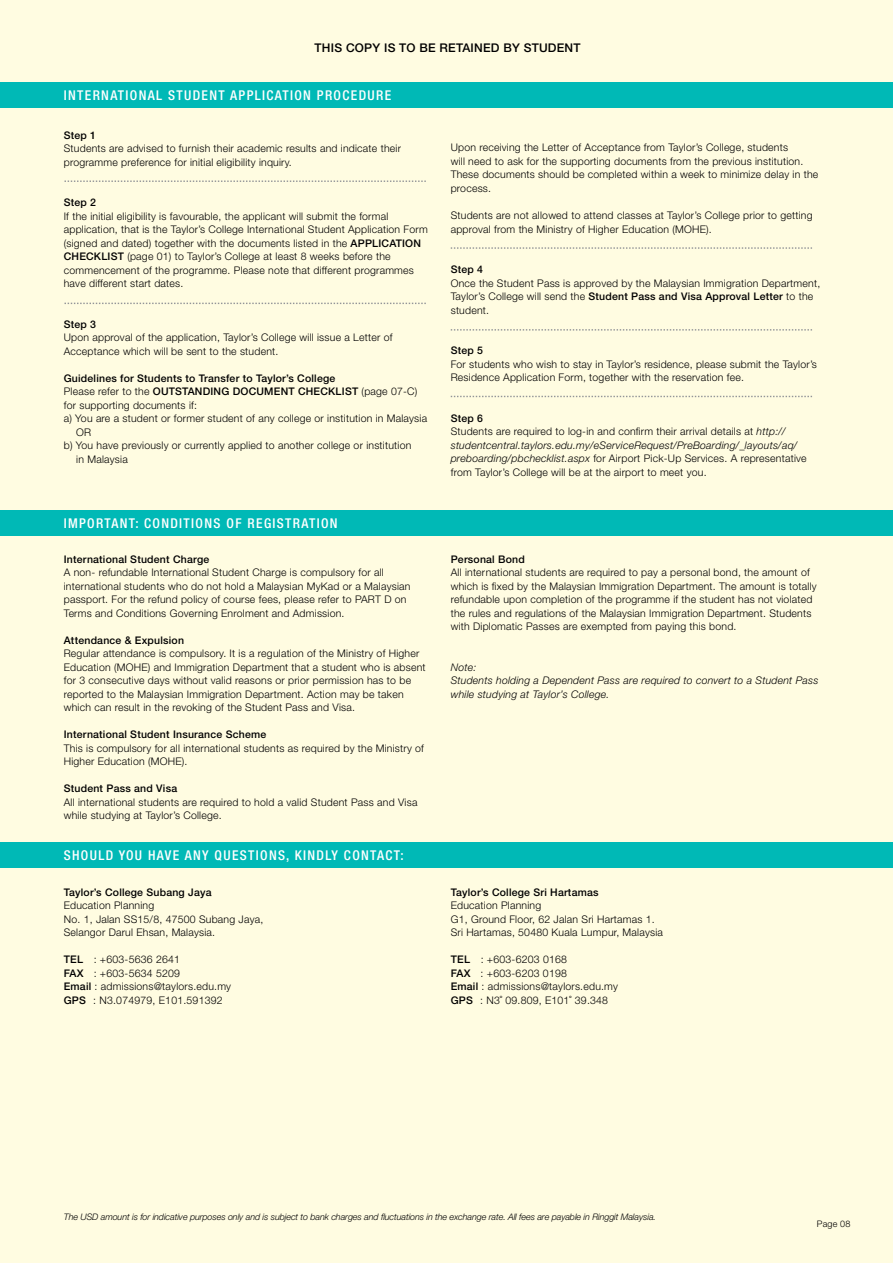
<style>
.page{position:relative;width:893px;height:1263px;background:#fffce1}
.page>*{position:absolute;margin:0;border:0;box-sizing:border-box;transform-origin:0 0}
.t1{font:500 condensed 13.5px "Helvetica Neue LT Std";letter-spacing:.1em;color:#fff}
.t2{font:500 12px "Helvetica Neue";letter-spacing:.02em;color:#000}
.t3{font:300 10.5px/13.5px "Helvetica Neue LT Std";letter-spacing:.02em;color:#000}
.t4{font:500 10.5px "Helvetica Neue";letter-spacing:.02em;color:#000}
.t5{font:italic 300 10.5px/13.5px "Helvetica Neue LT Std";letter-spacing:.02em;color:#000}
.t6{font:italic 300 9px "Helvetica Neue LT Std";letter-spacing:-.01em;color:#000}
.t7{font:300 9px "Helvetica Neue LT Std";letter-spacing:.02em;color:#000}
.s1{font-family:"Helvetica Neue";font-weight:500}
.s2{font-family:"Helvetica Neue LT Std";font-weight:300}
.s3{font-style:italic}
</style>
<div class="page">
<div style="left:0;top:82px;width:893px;height:26px;background:#00b9b6"></div>
<div style="left:0;top:510px;width:893px;height:26px;background:#00b9b6"></div>
<div style="left:0;top:842px;width:893px;height:25px;background:#00b9b6"></div>
<svg style="left:65px;top:181px;width:361px;height:1px"></svg>
<svg style="left:451px;top:247px;width:361px;height:2px"></svg>
<svg style="left:451px;top:329px;width:361px;height:2px"></svg>
<svg style="left:451px;top:396px;width:361px;height:1px"></svg>
<svg style="left:65px;top:303px;width:361px;height:1px"></svg>
<p class="t2" style="left:315px;top:40px;width:268px">THIS COPY IS TO BE RETAINED BY STUDENT</p>
<p class="t1" style="left:64px;top:87px;width:329px">INTERNATIONAL STUDENT APPLICATION PROCEDURE</p>
<p class="t3" style="left:64px;top:128px;width:339px"><span class="s1">Step 1<br></span>Students are advised to furnish their academic results and indicate their programme preference for initial eligibility inquiry.</p>
<p class="t3" style="left:64px;top:196px;width:365px"><span class="s1">Step 2<br></span>If the initial eligibility is favourable, the applicant will submit the formal application, that is the Taylor’s College International Student Application Form (signed and dated) together with the documents listed in the <span class="s1">APPLICATION CHECKLIST</span> (page 01) to Taylor’s College at least 8 weeks before the commencement of the programme. Please note that different programmes have different start dates.</p>
<p class="t3" style="left:64px;top:317px;width:330px"><span class="s1">Step 3<br></span>Upon approval of the application, Taylor’s College will issue a Letter of<br>Acceptance which will be sent to the student.</p>
<p class="t4" style="left:64px;top:372px;width:273px">Guidelines for Students to Transfer to Taylor’s College</p>
<p class="t4" style="left:64px;top:385px;width:355px"><span class="s2">Please refer to the</span> OUTSTANDING DOCUMENT CHECKLIST <span class="s2">(page 07-C)</span></p>
<p class="t3" style="left:64px;top:398px;width:135px">for supporting documents if:</p>
<p class="t3" style="left:64px;top:412px;width:365px">a) You are a student or former student of any college or institution in Malaysia</p>
<p class="t3" style="left:76px;top:425px;width:16px">OR</p>
<p class="t3" style="left:64px;top:439px;width:349px">b) You have previously or currently applied to another college or institution</p>
<p class="t3" style="left:76px;top:452px;width:53px">in Malaysia</p>
<p class="t1" style="left:64px;top:515px;width:275px">IMPORTANT: CONDITIONS OF REGISTRATION</p>
<p class="t3" style="left:64px;top:552px;width:348px"><span class="s1">International Student Charge<br></span>A non- refundable International Student Charge is compulsory for all international students who do not hold a Malaysian MyKad or a Malaysian passport. For the refund policy of course fees, please refer to PART D on Terms and Conditions Governing Enrolment and Admission.</p>
<p class="t3" style="left:64px;top:633px;width:363px"><span class="s1">Attendance &amp; Expulsion<br></span>Regular attendance is compulsory. It is a regulation of the Ministry of Higher Education (MOHE) and Immigration Department that a student who is absent for 3 consecutive days without valid reasons or prior permission has to be reported to the Malaysian Immigration Department. Action may be taken which can result in the revoking of the Student Pass and Visa.</p>
<p class="t3" style="left:64px;top:728px;width:362px"><span class="s1">International Student Insurance Scheme<br></span>This is compulsory for all international students as required by the Ministry of<br>Higher Education (MOHE).</p>
<p class="t3" style="left:64px;top:782px;width:355px"><span class="s1">Student Pass and Visa<br></span>All international students are required to hold a valid Student Pass and Visa while studying at Taylor’s College.</p>
<p class="t1" style="left:64px;top:847px;width:341px">SHOULD YOU HAVE ANY QUESTIONS, KINDLY CONTACT:</p>
<p class="t3" style="left:64px;top:885px;width:201px"><span class="s1">Taylor’s College Subang Jaya<br></span>Education Planning<br>No. 1, Jalan SS15/8, 47500 Subang Jaya,<br>Selangor Darul Ehsan, Malaysia.</p>
<p class="t3" style="left:64px;top:952px;width:169px"><span class="s1">TEL</span> : +603-5636 2641<br><span class="s1">FAX</span> : +603-5634 5209<br><span class="s1">Email</span> : admissions@taylors.edu.my<br><span class="s1">GPS</span> : N3.074979, E101.591392</p>
<p class="t3" style="left:451px;top:141px;width:369px">Upon receiving the Letter of Acceptance from Taylor’s College, students<br>will need to ask for the supporting documents from the previous institution.<br>These documents should be completed within a week to minimize delay in the process.</p>
<p class="t3" style="left:451px;top:208px;width:363px">Students are not allowed to attend classes at Taylor’s College prior to getting approval from the Ministry of Higher Education (MOHE).</p>
<p class="t3" style="left:451px;top:262px;width:371px"><span class="s1">Step 4<br></span>Once the Student Pass is approved by the Malaysian Immigration Department, Taylor’s College will send the <span class="s1">Student Pass and Visa Approval Letter</span> to the student.</p>
<p class="t3" style="left:451px;top:343px;width:368px"><span class="s1">Step 5<br></span>For students who wish to stay in Taylor’s residence, please submit the Taylor’s<br>Residence Application Form, together with the reservation fee.</p>
<p class="t3" style="left:451px;top:411px;width:357px"><span class="s1">Step 6<br></span>Students are required to log-in and confirm their arrival details at <span class="s3">http:// studentcentral.taylors.edu.my/eServiceRequest/PreBoarding/_layouts/aq/ preboarding/pbchecklist.aspx</span> for Airport Pick-Up Services. A representative from Taylor’s College will be at the airport to meet you.</p>
<p class="t3" style="left:451px;top:552px;width:367px"><span class="s1">Personal Bond<br></span>All international students are required to pay a personal bond, the amount of which is fixed by the Malaysian Immigration Department. The amount is totally refundable upon completion of the programme if the student has not violated the rules and regulations of the Malaysian Immigration Department. Students with Diplomatic Passes are exempted from paying this bond.</p>
<p class="t5" style="left:451px;top:660px;width:369px">Note:<br>Students holding a Dependent Pass are required to convert to a Student Pass while studying at Taylor’s College.</p>
<p class="t3" style="left:451px;top:885px;width:214px"><span class="s1">Taylor’s College Sri Hartamas<br></span>Education Planning<br>G1, Ground Floor, 62 Jalan Sri Hartamas 1.<br>Sri Hartamas, 50480 Kuala Lumpur, Malaysia</p>
<p class="t3" style="left:451px;top:952px;width:169px"><span class="s1">TEL</span> : +603-6203 0168<br><span class="s1">FAX</span> : +603-6203 0198<br><span class="s1">Email</span> : admissions@taylors.edu.my<br><span class="s1">GPS</span> : N3˚ 09.809, E101˚ 39.348</p>
<p class="t6" style="left:64px;top:1211px;width:594px">The USD amount is for indicative purposes only and is subject to bank charges and fluctuations in the exchange rate. All fees are payable in Ringgit Malaysia.</p>
<p class="t7" style="left:817px;top:1218px;width:35px">Page 08</p>
</div>
